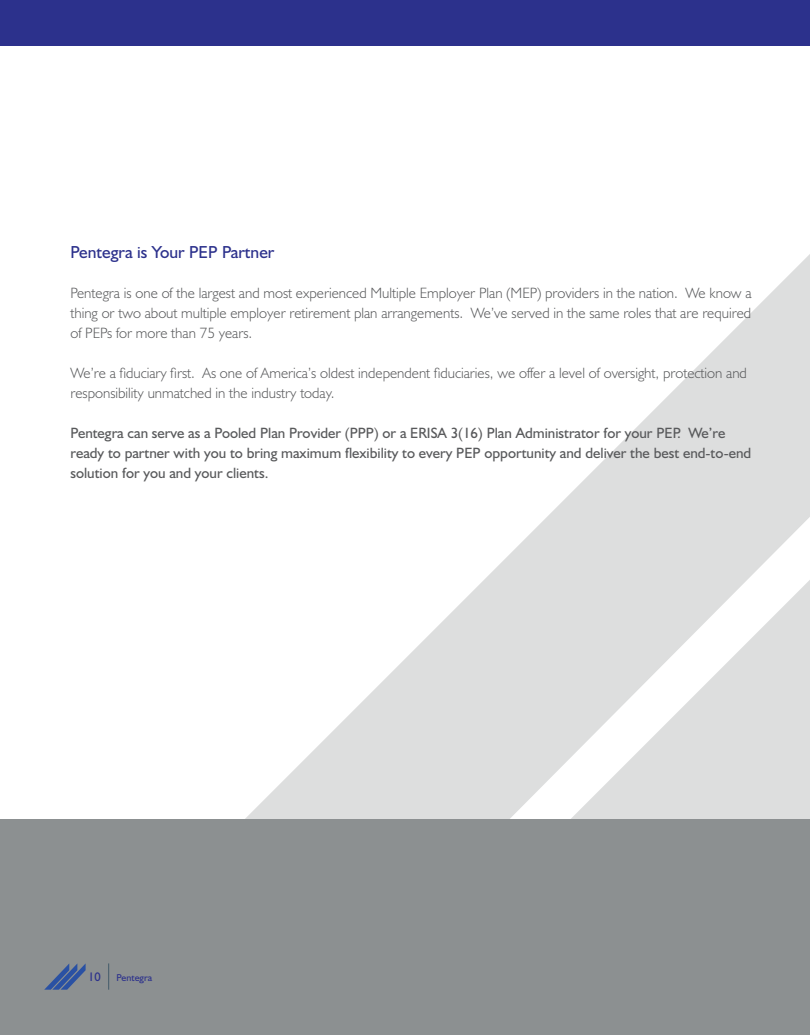
<style>
.page{position:relative;width:810px;height:1035px;background:#fff}
.page>*{position:absolute;margin:0;border:0;box-sizing:border-box;transform-origin:0 0}
.t1{font:17.5px "Humanist 521 BT";color:#2c318c}
.t2{font:300 15px/20px "Humanist 521 BT";color:#58595b;text-align:justify}
.t3{font:15px/20px "Humanist 521 BT";color:#58595b}
.t4{font:12.5px "Humanist 521 BT";color:#2c318c}
.t5{font:10px "Humanist 521 BT";color:#2c318c}
</style>
<div class="page">
<svg style="left:245px;top:254px;width:565px;height:565px"></svg>
<svg style="left:355px;top:580px;width:455px;height:239px;fill:#dddede"></svg>
<div style="left:0;top:819px;width:810px;height:216px;background:#8c9091"></div>
<div style="left:0;top:0;width:810px;height:45px;background:#2c318c"></div>
<svg style="left:44px;top:963px;width:42px;height:27px"></svg>
<svg style="left:108px;top:963px;width:1px;height:27px"></svg>
<p class="t1" style="left:70px;top:242px;width:206px">Pentegra is Your PEP Partner</p>
<p class="t2" style="left:70px;top:283px;width:683px">Pentegra is one of the largest and most experienced Multiple Employer Plan (MEP) providers in the nation. We know a thing or two about multiple employer retirement plan arrangements. We’ve served in the same roles that are required of PEPs for more than 75 years.</p>
<p class="t2" style="left:70px;top:363px;width:678px">We’re a fiduciary first. As one of America’s oldest independent fiduciaries, we offer a level of oversight, protection and responsibility unmatched in the industry today.</p>
<p class="t3" style="left:70px;top:423px;width:682px">Pentegra can serve as a Pooled Plan Provider (PPP) or a ERISA 3(16) Plan Administrator for your PEP. We’re ready to partner with you to bring maximum flexibility to every PEP opportunity and deliver the best end-to-end solution for you and your clients.</p>
<p class="t4" style="left:88px;top:969px;width:14px">10</p>
<p class="t5" style="left:117px;top:971px;width:37px">Pentegra</p>
</div>
